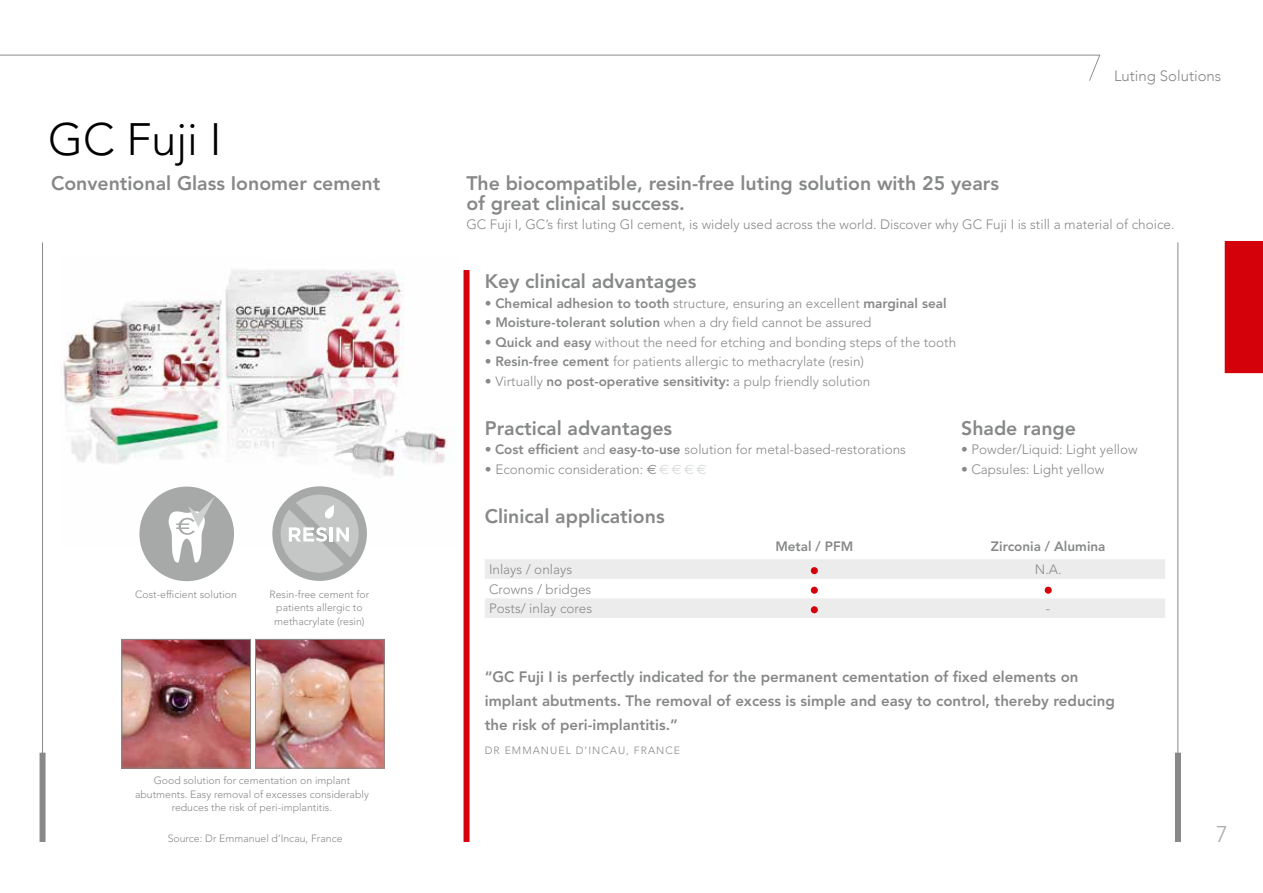
<style>
.page{position:relative;width:1263px;height:893px;background:#fff}
.page>*{position:absolute;margin:0;border:0;box-sizing:border-box;transform-origin:0 0}
.t1{font:300 45px "Avenir LT Std";color:#000}
.t2{font:300 22.5px "Avenir LT Std";color:#a7a9a9}
.t3{font:800 19.5px/19.5px "Avenir LT Std";color:#878988}
.t4{font:800 15px/24px "Avenir LT Std";color:#878988}
.t5{font:300 15px "Avenir";color:#878988}
.t6{font:300 13.5px/19.5px "Avenir LT Std";color:#878988}
.t7{font:800 13.5px "Avenir LT Std";color:#878988}
.t8{font:300 10.5px/13.5px "Avenir LT Std";color:#878988;text-align:center}
.t9{font:300 10.5px "Avenir LT Std";letter-spacing:.1em;color:#878988}
.s1{font-weight:300}
.s2{font-weight:800}
.s3{font-family:"Euro Sans Std";font-weight:400}
.s4{font-family:"Euro Sans Std";font-weight:400;color:#d8dada}
</style>
<div class="page">
<img style="left:63px;top:270px;width:392px;height:273px">
<div style="left:463px;top:270px;width:6px;height:572px;background:#d4000a"></div>
<hr style="left:1177px;top:242px;width:1px;height:519px;background:#878988">
<div style="left:1175px;top:753px;width:6px;height:89px;background:#878988"></div>
<hr style="left:42px;top:242px;width:1px;height:519px;background:#878988">
<div style="left:40px;top:753px;width:6px;height:89px;background:#878988"></div>
<img style="left:124px;top:641px;width:125px;height:125px">
<div style="left:122px;top:639px;width:129px;height:129px;border:1px solid #878988"></div>
<img style="left:257px;top:641px;width:125px;height:125px">
<div style="left:255px;top:639px;width:129px;height:129px;border:1px solid #878988"></div>
<div style="left:1225px;top:241px;width:38px;height:132px;background:#d4000a"></div>
<hr style="left:125px;top:482px;width:1px;height:104px;background:#00a7c1">
<hr style="left:258px;top:482px;width:1px;height:104px;background:#00a7c1">
<hr style="left:384px;top:482px;width:1px;height:104px;background:#00a7c1">
<hr style="left:505px;top:482px;width:1px;height:104px;background:#00a7c1">
<div style="left:139px;top:487px;width:95px;height:94px;background:#a7a9a9;border-radius:50%"></div>
<svg style="left:169px;top:497px;width:45px;height:66px"></svg>
<hr style="left:266px;top:482px;width:1px;height:104px;background:#00a7c1">
<hr style="left:378px;top:482px;width:1px;height:104px;background:#00a7c1">
<hr style="left:499px;top:482px;width:1px;height:104px;background:#00a7c1">
<svg style="left:272px;top:486px;width:95px;height:95px"></svg>
<svg style="left:485px;top:559px;width:680px;height:59px"></svg>
<div style="left:811px;top:567px;width:7px;height:7px;background:#d4000a;border-radius:50%"></div>
<div style="left:811px;top:587px;width:7px;height:7px;background:#d4000a;border-radius:50%"></div>
<div style="left:1045px;top:587px;width:7px;height:7px;background:#d4000a;border-radius:50%"></div>
<div style="left:811px;top:606px;width:7px;height:7px;background:#d4000a;border-radius:50%"></div>
<svg style="left:0;top:54px;width:1101px;height:27px"></svg>
<h1 class="t1" style="left:48px;top:113px;width:175px">GC Fuji I</h1>
<p class="t5" style="left:1114px;top:67px;width:109px">Luting Solutions</p>
<h3 class="t3" style="left:51px;top:174px;width:331px">Conventional Glass Ionomer cement</h3>
<h3 class="t3" style="left:466px;top:174px;width:534px">The biocompatible, resin-free luting solution with 25 years of great clinical success.</h3>
<p class="t6" style="left:466px;top:215px;width:710px">GC Fuji I, GC’s first luting GI cement, is widely used across the world. Discover why GC Fuji I is still a material of choice.</p>
<h3 class="t3" style="left:485px;top:272px;width:213px">Key clinical advantages</h3>
<p class="t7" style="left:485px;top:295px;width:463px"><span class="s1">•</span> Chemical adhesion to tooth <span class="s1">structure, ensuring an excellent</span> marginal seal</p>
<p class="t6" style="left:485px;top:313px;width:388px">• <span class="s2">Moisture-tolerant solution</span> when a dry field cannot be assured</p>
<p class="t6" style="left:485px;top:332px;width:473px">• <span class="s2">Quick and easy</span> without the need for etching and bonding steps of the tooth</p>
<p class="t6" style="left:485px;top:352px;width:381px">• <span class="s2">Resin-free cement</span> for patients allergic to methacrylate (resin)</p>
<p class="t6" style="left:485px;top:371px;width:387px">• Virtually <span class="s2">no post-operative sensitivity:</span> a pulp friendly solution</p>
<h3 class="t3" style="left:485px;top:418px;width:189px">Practical advantages</h3>
<p class="t6" style="left:485px;top:440px;width:423px">• <span class="s2">Cost efficient</span> and <span class="s2">easy-to-use</span> solution for metal-based-restorations</p>
<p class="t6" style="left:485px;top:459px;width:223px">• Economic consideration: <span class="s3">€</span> <span class="s4">€ € € €</span></p>
<h3 class="t3" style="left:961px;top:418px;width:116px">Shade range</h3>
<p class="t6" style="left:961px;top:440px;width:178px">• Powder/Liquid: Light yellow</p>
<p class="t6" style="left:961px;top:459px;width:145px">• Capsules: Light yellow</p>
<p class="t8" style="left:135px;top:587px;width:103px">Cost-efficient solution</p>
<p class="t8" style="left:270px;top:587px;width:101px">Resin-free cement for patients allergic to methacrylate (resin)</p>
<p class="t8" style="left:135px;top:774px;width:235px">Good solution for cementation on implant abutments. Easy removal of excesses considerably reduces the risk of peri-implantitis.</p>
<p class="t8" style="left:168px;top:831px;width:176px">Source: Dr Emmanuel d’Incau, France</p>
<h3 class="t3" style="left:485px;top:506px;width:181px">Clinical applications</h3>
<p class="t7" style="left:775px;top:538px;width:80px">Metal / PFM</p>
<p class="t7" style="left:991px;top:538px;width:116px">Zirconia / Alumina</p>
<p class="t6" style="left:489px;top:560px;width:85px">Inlays / onlays</p>
<p class="t6" style="left:1035px;top:560px;width:28px">N.A.</p>
<p class="t6" style="left:489px;top:579px;width:105px">Crowns / bridges<br>Posts/ inlay cores</p>
<p class="t6" style="left:1046px;top:599px;width:6px">-</p>
<p class="t4" style="left:485px;top:665px;width:631px">“GC Fuji I is perfectly indicated for the permanent cementation of fixed elements on implant abutments. The removal of excess is simple and easy to control, thereby reducing the risk of peri-implantitis.”</p>
<p class="t9" style="left:485px;top:744px;width:197px">DR EMMANUEL D’INCAU, FRANCE</p>
<h2 class="t2" style="left:1216px;top:821px;width:13px">7</h2>
</div>
